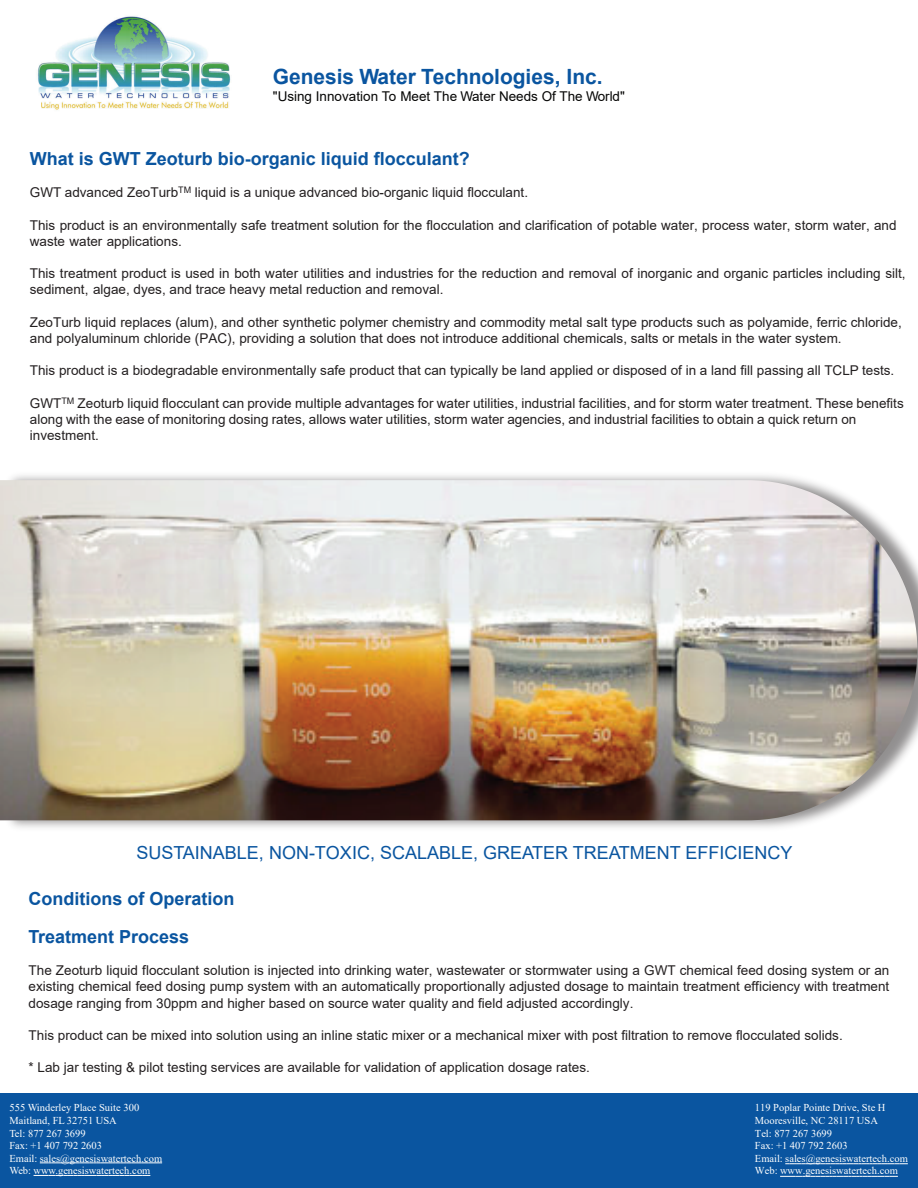
<style>
.page{position:relative;width:918px;height:1188px;background:#fff}
.page>*{position:absolute;margin:0;border:0;box-sizing:border-box;transform-origin:0 0}
.t1{font:700 21px "Arial";color:#0a55a0}
.t2{font:700 18px/37.8px "Arial";color:#0a55a0}
.t3{font:18px "Arial";color:#0a55a0}
.t4{font:13.5px/16.2px "Arial";color:#231f20}
.t5{font:13.5px "Arial";color:#050504}
.t6{font:10.5px/12.6px "Times New Roman";color:#fff}
.t7{font:10.5px/12.6px "Times New Roman";color:#fff}
.s1{font-style:inherit}
</style>
<div class="page">
<div style="left:0;top:1094px;width:918px;height:94px;background:#0a55a0"></div>
<svg style="left:40px;top:1163px;width:122px;height:1px"></svg>
<svg style="left:34px;top:1175px;width:116px;height:1px"></svg>
<img style="left:37px;top:16px;width:194px;height:94px">
<img style="left:0;top:480px;width:917px;height:340px">
<svg style="left:785px;top:1163px;width:123px;height:1px"></svg>
<svg style="left:780px;top:1176px;width:118px;height:1px"></svg>
<h1 class="t1" style="left:273px;top:62px;width:331px">Genesis Water Technologies, Inc.</h1>
<p class="t5" style="left:273px;top:87px;width:354px">"Using Innovation To Meet The Water Needs Of The World"</p>
<h2 class="t2" style="left:30px;top:140px;width:442px">What is GWT Zeoturb bio-organic liquid flocculant?</h2>
<p class="t4" style="left:30px;top:184px;width:500px">GWT advanced ZeoTurb<sup>TM</sup> liquid is a unique advanced bio-organic liquid flocculant.</p>
<p class="t4" style="left:30px;top:217px;width:868px">This product is an environmentally safe treatment solution for the flocculation and clarification of potable water, process water, storm water, and waste water applications.</p>
<p class="t4" style="left:30px;top:265px;width:877px">This treatment product is used in both water utilities and industries for the reduction and removal of inorganic and organic particles including silt, sediment, algae, dyes, and trace heavy metal reduction and removal.</p>
<p class="t4" style="left:30px;top:314px;width:873px">ZeoTurb liquid replaces (alum), and other synthetic polymer chemistry and commodity metal salt type products such as polyamide, ferric chloride, and polyaluminum chloride (PAC), providing a solution that does not introduce additional chemicals, salts or metals in the water system.</p>
<p class="t4" style="left:30px;top:362px;width:866px">This product is a biodegradable environmentally safe product that can typically be land applied or disposed of in a land fill passing all TCLP tests.</p>
<p class="t4" style="left:30px;top:395px;width:875px">GWT<sup>TM</sup> Zeoturb liquid flocculant can provide multiple advantages for water utilities, industrial facilities, and for storm water treatment. These benefits along with the ease of monitoring dosing rates, allows water utilities, storm water agencies, and industrial facilities to obtain a quick return on investment.</p>
<h2 class="t3" style="left:136px;top:840px;width:658px">SUSTAINABLE, NON-TOXIC, SCALABLE, GREATER TREATMENT EFFICIENCY</h2>
<h2 class="t2" style="left:29px;top:880px;width:208px">Conditions of Operation<br>Treatment Process</h2>
<p class="t4" style="left:29px;top:962px;width:862px;text-align:justify">The Zeoturb liquid flocculant solution is injected into drinking water, wastewater or stormwater using a GWT chemical feed dosing system or an existing chemical feed dosing pump system with an automatically proportionally adjusted dosage to maintain treatment efficiency with treatment dosage ranging from <span class="s1">30ppm and higher</span> based on source water quality and field adjusted accordingly.</p>
<p class="t4" style="left:29px;top:1027px;width:816px">This product can be mixed into solution using an inline static mixer or a mechanical mixer with post filtration to remove flocculated solids.</p>
<p class="t4" style="left:29px;top:1060px;width:563px">* Lab jar testing &amp; pilot testing services are available for validation of application dosage rates.</p>
<p class="t6" style="left:9px;top:1101px;width:154px">555 Winderley Place Suite 300<br>Maitland, FL 32751 USA<br>Tel: 877 267 3699<br>Fax: +1 407 792 2603<br>Email: sales@genesiswatertech.com<br>Web: www.genesiswatertech.com</p>
<p class="t7" style="left:755px;top:1101px;width:132px">119 Poplar Pointe Drive, Ste H<br>Mooresville, NC 28117 USA</p>
<p class="t6" style="left:755px;top:1126px;width:154px">Tel: 877 267 3699<br>Fax: +1 407 792 2603<br>Email: sales@genesiswatertech.com<br>Web: www.genesiswatertech.com</p>
</div>
